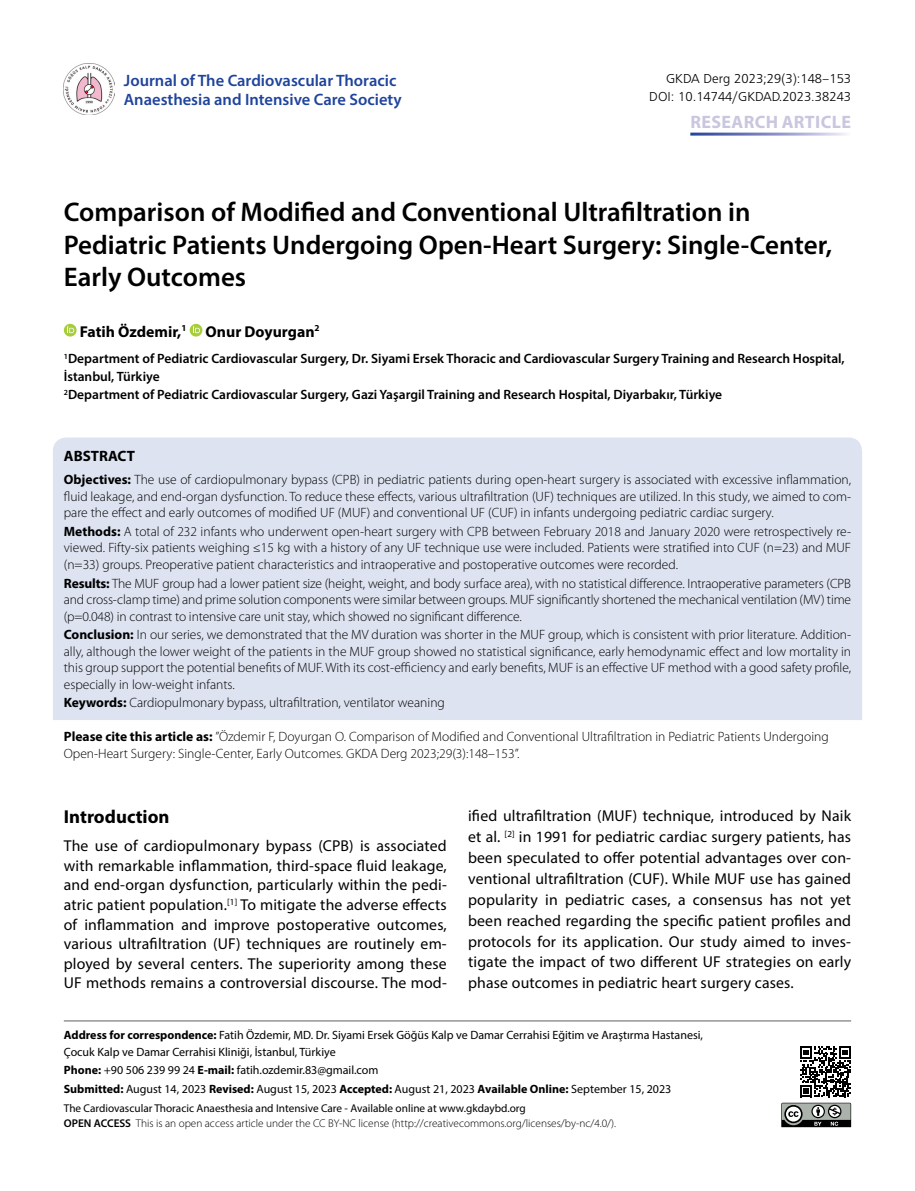
<style>
.page{position:relative;width:915px;height:1191px;background:#fff}
.page>*{position:absolute;margin:0;border:0;box-sizing:border-box;transform-origin:0 0}
.t1{font:600 27px/32.4px "Myriad Pro";color:#000}
.t2{font:700 18.75px "Myriad Pro";color:#000}
.t3{font:700 18px "Myriad Pro";letter-spacing:.02em;color:#c8c7df}
.t4{font:600 16.5px/19.5px "Myriad Pro";color:#20449c}
.t5{font:15.75px/21px "Myriad Pro";letter-spacing:.01em;color:#000;text-align:justify}
.t6{font:700 15.75px "Myriad Pro";color:#000}
.t7{font:700 15px "Myriad Pro";color:#000}
.t8{font:300 13.5px/16.5px "Myriad Pro";color:#000;text-align:justify}
.t9{font:600 13.5px/18px "Myriad Pro";color:#000}
.t10{font:13.5px/18px "Frugal Normal Tr";color:#000;text-align:right}
.t11{font:12px/16.5px "Myriad Pro";color:#000}
.t12{font:300 11.25px/15.6px "Myriad Pro";color:#000}
.s1{font-weight:700}
.s2{font-weight:400}
.s3{font-weight:600}
</style>
<div class="page">
<div style="left:53px;top:437px;width:809px;height:283px;background:#dde3f0"></div>
<svg style="left:64px;top:324px;width:13px;height:12px"></svg>
<svg style="left:67px;top:326px;width:7px;height:7px"></svg>
<svg style="left:189px;top:324px;width:13px;height:12px"></svg>
<svg style="left:193px;top:326px;width:7px;height:7px"></svg>
<hr style="left:64px;top:1020px;width:786px;height:1px;background:#939598">
<img style="left:64px;top:64px;width:51px;height:51px">
<svg style="left:781px;top:1046px;width:71px;height:82px"></svg>
<p class="t4" style="left:124px;top:70px;width:279px">Journal of The Cardiovascular Thoracic<br>Anaesthesia and Intensive Care Society</p>
<p class="t10" style="left:649px;top:69px;width:203px">GKDA Derg 2023;29(3):148–153<br>DOI: 10.14744/GKDAD.2023.38243</p>
<h3 class="t3" style="left:690px;top:111px;width:162px">RESEARCH ARTICLE</h3>
<h1 class="t1" style="left:64px;top:195px;width:769px">Comparison of Modified and Conventional Ultrafiltration in<br>Pediatric Patients Undergoing Open-Heart Surgery: Single-Center,<br>Early Outcomes</h1>
<p class="t6" style="left:80px;top:321px;width:241px">Fatih Özdemir,<sup>1</sup> Onur Doyurgan<sup>2</sup></p>
<p class="t9" style="left:64px;top:349px;width:782px"><sup>1</sup>Department of Pediatric Cardiovascular Surgery, Dr. Siyami Ersek Thoracic and Cardiovascular Surgery Training and Research Hospital,<br>İstanbul, Türkiye<br><sup>2</sup>Department of Pediatric Cardiovascular Surgery, Gazi Yaşargil Training and Research Hospital, Diyarbakır, Türkiye</p>
<p class="t7" style="left:64px;top:446px;width:73px">ABSTRACT</p>
<p class="t8" style="left:64px;top:472px;width:788px"><span class="s1">Objectives:</span> The use of cardiopulmonary bypass (CPB) in pediatric patients during open-heart surgery is associated with excessive inflammation, fluid leakage, and end-organ dysfunction. To reduce these effects, various ultrafiltration (UF) techniques are utilized. In this study, we aimed to com&shy;pare the effect and early outcomes of modified UF (MUF) and conventional UF (CUF) in infants undergoing pediatric cardiac surgery.</p>
<p class="t8" style="left:64px;top:523px;width:788px"><span class="s1">Methods:</span> A total of 232 infants who underwent open-heart surgery with CPB between February 2018 and January 2020 were retrospectively re&shy;viewed. Fifty-six patients weighing ≤15 kg with a history of any UF technique use were included. Patients were stratified into CUF (n=23) and MUF (n=33) groups. Preoperative patient characteristics and intraoperative and postoperative outcomes were recorded.</p>
<p class="t8" style="left:64px;top:575px;width:788px"><span class="s1">Results:</span> The MUF group had a lower patient size (height, weight, and body surface area), with no statistical difference. Intraoperative parameters (CPB and cross-clamp time) and prime solution components were similar between groups. MUF significantly shortened the mechanical ventilation (MV) time (p=0.048) in contrast to intensive care unit stay, which showed no significant difference.</p>
<p class="t8" style="left:64px;top:626px;width:788px"><span class="s1">Conclusion:</span> In our series, we demonstrated that the MV duration was shorter in the MUF group, which is consistent with prior literature. Addition&shy;ally, although the lower weight of the patients in the MUF group showed no statistical significance, early hemodynamic effect and low mortality in this group support the potential benefits of MUF. With its cost-efficiency and early benefits, MUF is an effective UF method with a good safety profile, especially in low-weight infants.</p>
<p class="t8" style="left:64px;top:695px;width:382px"><span class="s1">Keywords:</span> Cardiopulmonary bypass, ultrafiltration, ventilator weaning</p>
<p class="t8" style="left:64px;top:729px;width:766px"><span class="s1">Please cite this article as:</span> ”Özdemir F, Doyurgan O. Comparison of Modified and Conventional Ultrafiltration in Pediatric Patients Undergoing<br>Open-Heart Surgery: Single-Center, Early Outcomes. GKDA Derg 2023;29(3):148–153”.</p>
<h2 class="t2" style="left:64px;top:804px;width:107px">Introduction</h2>
<p class="t5" style="left:64px;top:835px;width:384px;line-height:19.6px">The use of cardiopulmonary bypass (CPB) is associated with remarkable inflammation, third-space fluid leakage, and end-organ dysfunction, particularly within the pedi&shy;atric patient population.<sup>[1]</sup> To mitigate the adverse effects of inflammation and improve postoperative outcomes, various ultrafiltration (UF) techniques are routinely em&shy;ployed by several centers. The superiority among these UF methods remains a controversial discourse. The mod-</p>
<p class="t5" style="left:468px;top:804px;width:384px">ified ultrafiltration (MUF) technique, introduced by Naik et al. <sup>[2]</sup> in 1991 for pediatric cardiac surgery patients, has been speculated to offer potential advantages over con&shy;ventional ultrafiltration (CUF). While MUF use has gained popularity in pediatric cases, a consensus has not yet been reached regarding the specific patient profiles and protocols for its application. Our study aimed to inves&shy;tigate the impact of two different UF strategies on early phase outcomes in pediatric heart surgery cases.</p>
<p class="t11" style="left:64px;top:1026px;width:640px"><span class="s1">Address for correspondence:</span> Fatih Özdemir, MD. Dr. Siyami Ersek Göğüs Kalp ve Damar Cerrahisi Eğitim ve Araştırma Hastanesi,<br>Çocuk Kalp ve Damar Cerrahisi Kliniği, İstanbul, Türkiye</p>
<p class="t11" style="left:64px;top:1060px;width:609px;line-height:18.6px"><span class="s1">Phone:</span> +90 506 239 99 24 <span class="s1">E-mail:</span> fatih.ozdemir.83@gmail.com<br><span class="s1">Submitted:</span> August 14, 2023 <span class="s1">Revised:</span> August 15, 2023 <span class="s1">Accepted:</span> August 21, 2023 <span class="s1">Available Online:</span> September 15, 2023</p>
<p class="t12" style="left:64px;top:1100px;width:553px"><span class="s2">The Cardiovascular Thoracic Anaesthesia and Intensive Care - Available online at www.gkdaybd.org<br></span><span class="s3">OPEN ACCESS</span> This is an open access article under the CC BY-NC license (http://creativecommons.org/licenses/by-nc/4.0/).</p>
</div>
